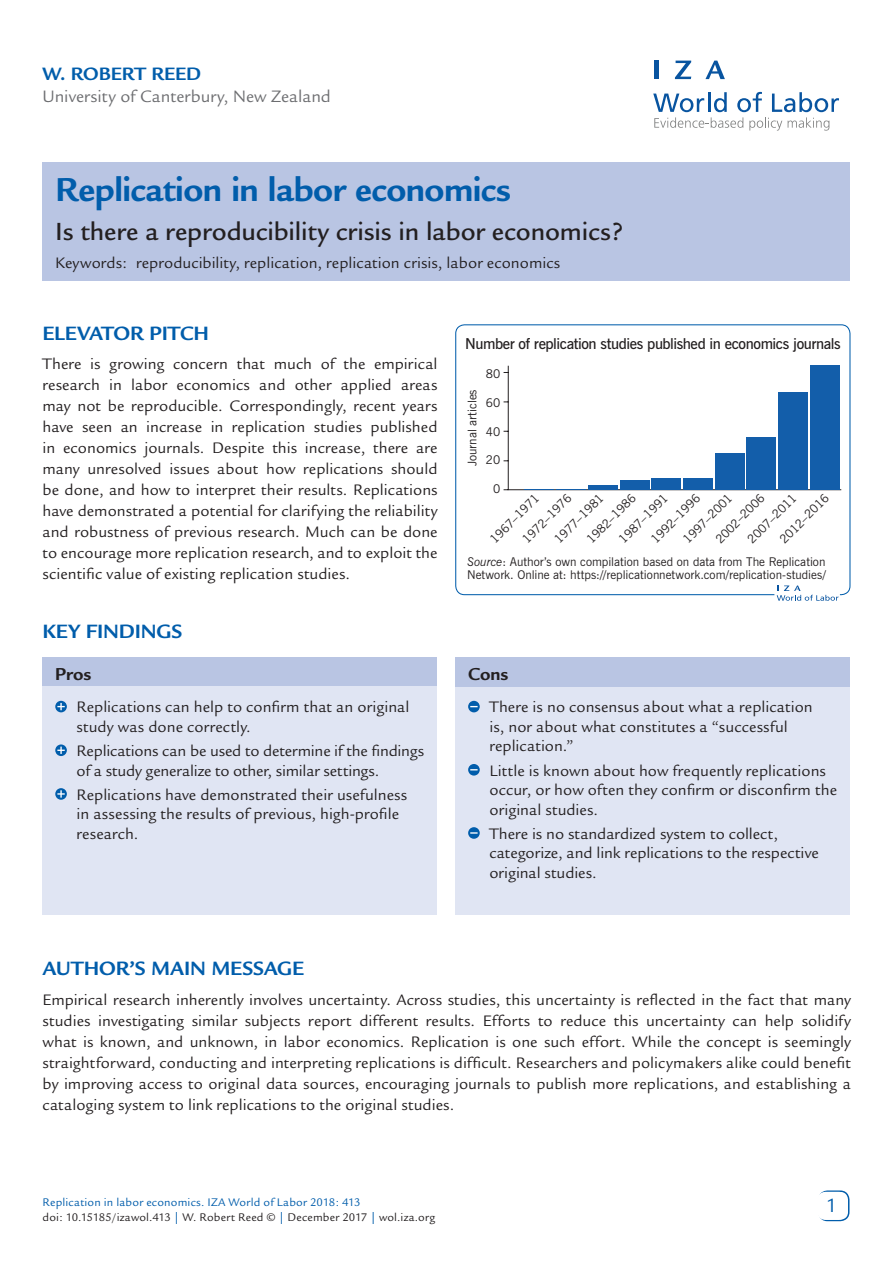
<style>
.page{position:relative;width:893px;height:1263px;background:#fff}
.page>*{position:absolute;margin:0;border:0;box-sizing:border-box;transform-origin:0 0}
.Cover__Title{font:700 36px "Legacy Sans";letter-spacing:-.015em;color:#015dab}
.Cover__Subtitle{font:500 27px "Legacy Sans";letter-spacing:-.005em;color:#231f20}
.Main__A_Level_Headin{font:700 21px "Legacy Sans";letter-spacing:-.01em;color:#015dab}
.t1{font:21px "Legacy Sans";color:#015dab}
.Cover__AuthorName{font:700 19.5px "Legacy Sans";letter-spacing:-.01em;color:#015dab}
.Cover__Pro_Con_Heade{font:700 18.75px "Legacy Sans";letter-spacing:-.005em;color:#231f20}
.Cover__Affiliation{font:18px "Legacy Sans";color:#6c6d70}
.Main__Bodytext{font:16.5px/21px "Legacy Sans";letter-spacing:.005em;color:#231f20;text-align:justify}
.Cover__Pro_Con_Bulle{font:16.5px/19.5px "Legacy Sans";color:#231f20}
.Keywords{font:16.5px "Legacy Sans";letter-spacing:.005em;color:#231f20}
.GA_Head{font:600 15px "News Gothic BT";letter-spacing:-.03em;color:#231f20}
.Figso{font:12px/13.5px "News Gothic BT";color:#231f20}
.t2{font:12px "Legacy Sans";letter-spacing:.015em;color:#231f20}
.t3{font:12px "Legacy Sans";letter-spacing:.015em;color:#015dab}
.s1{font-style:italic}
.s2{color:#015dab}
</style>
<div class="page">
<div style="left:43px;top:162px;width:807px;height:119px;background:#b9c5e3"></div>
<div style="left:818px;top:1190px;width:31px;height:31px;border:2px solid #015dab;border-radius:9px"></div>
<div style="left:817px;top:1192px;width:30px;height:28px;background:#fff;border-radius:9px"></div>
<svg style="left:653px;top:92px;width:186px;height:39px"></svg>
<hr style="left:654px;top:61px;width:4px;height:18px;background:#0854a0">
<svg style="left:675px;top:61px;width:16px;height:18px"></svg>
<svg style="left:705px;top:61px;width:20px;height:18px"></svg>
<div style="left:455px;top:657px;width:395px;height:258px;background:#e0e5f3"></div>
<div style="left:455px;top:657px;width:395px;height:29px;background:#b9c5e3"></div>
<svg style="left:468px;top:701px;width:12px;height:11px"></svg>
<svg style="left:468px;top:764px;width:12px;height:11px"></svg>
<div style="left:468px;top:827px;width:12px;height:12px;background:#015dab;border-radius:50%"></div>
<svg style="left:470px;top:832px;width:8px;height:2px"></svg>
<div style="left:43px;top:657px;width:394px;height:258px;background:#e0e5f3"></div>
<div style="left:43px;top:657px;width:394px;height:28px;background:#b9c5e3"></div>
<svg style="left:55px;top:701px;width:12px;height:11px"></svg>
<svg style="left:57px;top:703px;width:8px;height:7px"></svg>
<svg style="left:55px;top:744px;width:12px;height:12px"></svg>
<svg style="left:57px;top:747px;width:8px;height:7px"></svg>
<svg style="left:55px;top:788px;width:12px;height:12px"></svg>
<svg style="left:57px;top:790px;width:8px;height:8px"></svg>
<div style="left:455px;top:324px;width:395px;height:271px;border:1px solid #015dab;border-radius:9px"></div>
<div style="left:774px;top:584px;width:66px;height:19px;background:#fff"></div>
<svg style="left:777px;top:585px;width:62px;height:16px"></svg>
<svg style="left:503px;top:366px;width:338px;height:124px"></svg>
<hr style="left:556px;top:489px;width:30px;height:1px;background:#135eaa">
<hr style="left:588px;top:486px;width:30px;height:4px;background:#135eaa">
<div style="left:620px;top:480px;width:29px;height:10px;background:#135eaa"></div>
<div style="left:651px;top:478px;width:30px;height:12px;background:#135eaa"></div>
<div style="left:683px;top:478px;width:30px;height:12px;background:#135eaa"></div>
<div style="left:747px;top:437px;width:29px;height:53px;background:#135eaa"></div>
<div style="left:715px;top:454px;width:29px;height:36px;background:#135eaa"></div>
<div style="left:778px;top:392px;width:30px;height:98px;background:#135eaa"></div>
<div style="left:810px;top:366px;width:29px;height:124px;background:#135eaa"></div>
<p class="Cover__AuthorName" style="left:43px;top:63px;width:160px">W. ROBERT REED</p>
<p class="Cover__Affiliation" style="left:43px;top:86px;width:290px">University of Canterbury, New Zealand</p>
<p class="Cover__Title" style="left:55px;top:169px;width:457px">Replication in labor economics</p>
<p class="Cover__Subtitle" style="left:55px;top:216px;width:570px">Is there a reproducibility crisis in labor economics?</p>
<p class="Keywords" style="left:55px;top:253px;width:507px">Keywords: reproducibility, replication, replication crisis, labor economics</p>
<p class="Main__A_Level_Headin" style="left:42px;top:321px;width:168px">ELEVATOR PITCH</p>
<p class="Main__Bodytext" style="left:42px;top:354px;width:397px">There is growing concern that much of the empirical research in labor economics and other applied areas may not be reproducible. Correspondingly, recent years have seen an increase in replication studies published in economics journals. Despite this increase, there are many unresolved issues about how replications should be done, and how to interpret their results. Replications have demonstrated a potential for clarifying the reliability and robustness of previous research. Much can be done to encourage more replication research, and to exploit the scientific value of existing replication studies.</p>
<p class="Main__A_Level_Headin" style="left:42px;top:619px;width:141px">KEY FINDINGS</p>
<p class="Cover__Pro_Con_Heade" style="left:55px;top:663px;width:38px">Pros</p>
<p class="Cover__Pro_Con_Bulle" style="left:77px;top:698px;width:334px">Replications can help to confirm that an original study was done correctly.</p>
<p class="Cover__Pro_Con_Bulle" style="left:77px;top:741px;width:349px">Replications can be used to determine if the findings of a study generalize to other, similar settings.</p>
<p class="Cover__Pro_Con_Bulle" style="left:77px;top:785px;width:332px">Replications have demonstrated their usefulness in assessing the results of previous, high-profile research.</p>
<p class="GA_Head" style="left:465px;top:335px;width:377px">Number of replication studies published in economics journals</p>
<p class="Figso" style="left:465px;top:466px;width:79px;rotate:-90deg">Journal articles</p>
<p class="Figso" style="left:486px;top:367px;width:16px">80</p>
<p class="Figso" style="left:486px;top:396px;width:16px">60</p>
<p class="Figso" style="left:486px;top:424px;width:16px">40</p>
<p class="Figso" style="left:486px;top:453px;width:16px">20</p>
<p class="Figso" style="left:493px;top:482px;width:9px">0</p>
<p class="Figso" style="left:713px;top:536px;width:65px;rotate:-45deg">2002–2006</p>
<p class="Figso" style="left:519px;top:536px;width:65px;rotate:-45deg">1972–1976</p>
<p class="Figso" style="left:584px;top:536px;width:65px;rotate:-45deg">1982–1986</p>
<p class="Figso" style="left:648px;top:536px;width:65px;rotate:-45deg">1992–1996</p>
<p class="Figso" style="left:777px;top:536px;width:65px;rotate:-45deg">2012–2016</p>
<p class="Figso" style="left:487px;top:536px;width:65px;rotate:-45deg">1967–1971</p>
<p class="Figso" style="left:552px;top:536px;width:65px;rotate:-45deg">1977–1981</p>
<p class="Figso" style="left:616px;top:536px;width:65px;rotate:-45deg">1987–1991</p>
<p class="Figso" style="left:680px;top:536px;width:65px;rotate:-45deg">1997–2001</p>
<p class="Figso" style="left:745px;top:536px;width:65px;rotate:-45deg">2007–2011</p>
<p class="Figso" style="left:467px;top:554px;width:360px"><span class="s1">Source</span>: Author’s own compilation based on data from The Replication<br>Network. Online at: https://replicationnetwork.com/replication-studies/</p>
<p class="Cover__Pro_Con_Heade" style="left:468px;top:663px;width:42px">Cons</p>
<p class="Cover__Pro_Con_Bulle" style="left:489px;top:698px;width:325px">There is no consensus about what a replication is, nor about what constitutes a “successful replication.”</p>
<p class="Cover__Pro_Con_Bulle" style="left:489px;top:761px;width:349px">Little is known about how frequently replications occur, or how often they confirm or disconfirm the original studies.</p>
<p class="Cover__Pro_Con_Bulle" style="left:489px;top:824px;width:331px">There is no standardized system to collect, categorize, and link replications to the respective original studies.</p>
<p class="Main__A_Level_Headin" style="left:43px;top:956px;width:263px">AUTHOR’S MAIN MESSAGE</p>
<p class="Main__Bodytext" style="left:43px;top:989px;width:810px">Empirical research inherently involves uncertainty. Across studies, this uncertainty is reflected in the fact that many studies investigating similar subjects report different results. Efforts to reduce this uncertainty can help solidify what is known, and unknown, in labor economics. Replication is one such effort. While the concept is seemingly straightforward, conducting and interpreting replications is difficult. Researchers and policymakers alike could benefit by improving access to original data sources, encouraging journals to publish more replications, and establishing a cataloging system to link replications to the original studies.</p>
<p class="t3" style="left:43px;top:1196px;width:320px">Replication in labor economics. IZA World of Labor 2018: 413</p>
<p class="t2" style="left:43px;top:1211px;width:394px">doi: 10.15185/izawol.413 <span class="s2">|</span> W. Robert Reed © <span class="s2">|</span> December 2017 <span class="s2">|</span> wol.iza.org</p>
<p class="t1" style="left:828px;top:1194px;width:13px">1</p>
</div>
